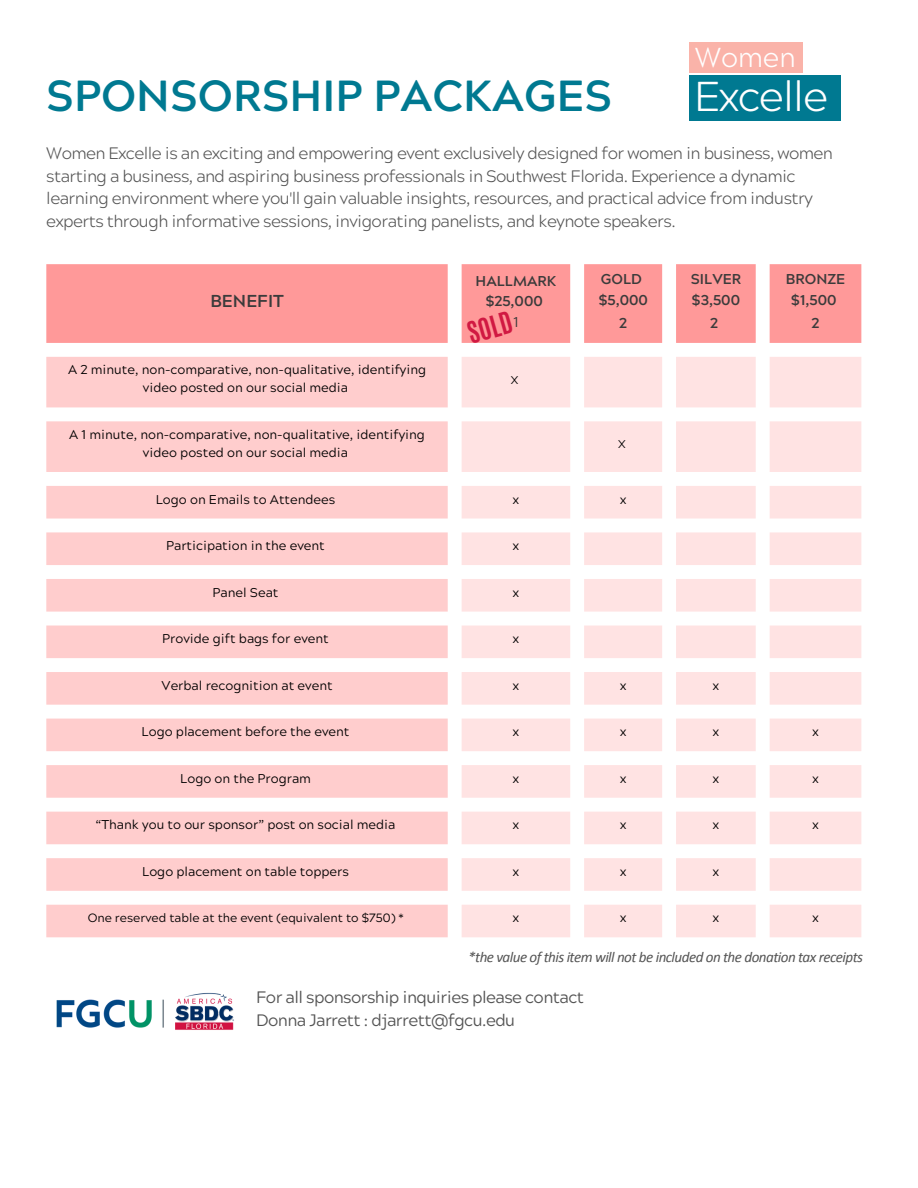
<style>
.page{position:relative;width:918px;height:1188px;background:#fff}
.page>*{position:absolute;margin:0;border:0;box-sizing:border-box;transform-origin:0 0}
.t1{font:700 43.5px "Acherus Grotesque";color:#007991}
.t2{font:300 41.7px "Acherus Grotesque";letter-spacing:-.035em;color:#fff}
.t3{font:300 27.45px "Acherus Grotesque";letter-spacing:-.01em;color:#fff}
.t4{font:700 25.35px "Antonio";color:#d11942}
.t5{font:700 17.25px "Acherus Grotesque";color:#3b3b3b}
.t6{font:300 16.5px/22.8px "Acherus Grotesque";letter-spacing:-.035em;color:#545454}
.t7{font:16.5px/22.5px "Acherus Grotesque";letter-spacing:-.035em;color:#545454}
.t8{font:italic 15px "Calibri";letter-spacing:-.035em;color:#545454}
.t9{font:700 14.25px "Acherus Grotesque";color:#3b3b3b}
.t10{font:14.25px "Acherus Grotesque";color:#3b3b3b}
.t11{font:12.75px/17.9px "Acherus Grotesque";color:#000;text-align:center}
.t12{font:12px "Acherus Grotesque";color:#000}
.t13{font:11.25px "Acherus Grotesque";color:#000}
</style>
<div class="page">
<svg style="left:46px;top:264px;width:815px;height:79px;background:#ffa0a0"></svg>
<svg style="left:46px;top:357px;width:402px;height:580px;fill:#ffcdcd"></svg>
<svg style="left:462px;top:357px;width:399px;height:580px;fill:#ffe3e3"></svg>
<img style="left:56px;top:992px;width:178px;height:38px">
<div style="left:690px;top:42px;width:113px;height:31px;background:#fab3a9"></div>
<div style="left:690px;top:75px;width:151px;height:45px;background:#007991"></div>
<p class="t3" style="left:695px;top:47px;width:102px">Women</p>
<p class="t2" style="left:694px;top:80px;width:135px">Excelle</p>
<p class="t1" style="left:46px;top:78px;width:567px">SPONSORSHIP PACKAGES</p>
<p class="t6" style="left:46px;top:144px;width:788px">Women Excelle is an exciting and empowering event exclusively designed for women in business, women starting a business, and aspiring business professionals in Southwest Florida. Experience a dynamic learning environment where you'll gain valuable insights, resources, and practical advice from industry experts through informative sessions, invigorating panelists, and keynote speakers.</p>
<p class="t5" style="left:210px;top:294px;width:75px">BENEFIT</p>
<p class="t9" style="left:476px;top:275px;width:82px">HALLMARK</p>
<p class="t9" style="left:486px;top:295px;width:59px">$25,000</p>
<p class="t10" style="left:513px;top:316px;width:7px">1</p>
<p class="t4" style="left:463px;top:317px;width:47px;rotate:-16deg">SOLD</p>
<p class="t9" style="left:601px;top:274px;width:43px">GOLD</p>
<p class="t9" style="left:599px;top:294px;width:51px">$5,000</p>
<p class="t9" style="left:619px;top:318px;width:9px">2</p>
<p class="t9" style="left:691px;top:274px;width:52px">SILVER</p>
<p class="t9" style="left:692px;top:294px;width:50px">$3,500</p>
<p class="t9" style="left:710px;top:318px;width:9px">2</p>
<p class="t9" style="left:786px;top:274px;width:61px">BRONZE</p>
<p class="t9" style="left:791px;top:294px;width:47px">$1,500</p>
<p class="t9" style="left:812px;top:318px;width:9px">2</p>
<p class="t11" style="left:68px;top:363px;width:360px">A 2 minute, non-comparative, non-qualitative, identifying video posted on our social media</p>
<p class="t13" style="left:511px;top:375px;width:9px">X</p>
<p class="t11" style="left:69px;top:427px;width:357px">A 1 minute, non-comparative, non-qualitative, identifying video posted on our social media</p>
<p class="t13" style="left:618px;top:440px;width:9px">X</p>
<p class="t11" style="left:156px;top:492px;width:181px">Logo on Emails to Attendees</p>
<p class="t11" style="left:513px;top:492px;width:8px">x</p>
<p class="t11" style="left:620px;top:492px;width:8px">x</p>
<p class="t11" style="left:166px;top:538px;width:160px">Participation in the event</p>
<p class="t11" style="left:513px;top:538px;width:8px">x</p>
<p class="t11" style="left:213px;top:585px;width:67px">Panel Seat</p>
<p class="t11" style="left:513px;top:585px;width:8px">x</p>
<p class="t11" style="left:162px;top:631px;width:168px">Provide gift bags for event</p>
<p class="t11" style="left:513px;top:631px;width:8px">x</p>
<p class="t11" style="left:162px;top:678px;width:173px">Verbal recognition at event</p>
<p class="t11" style="left:513px;top:678px;width:8px">x</p>
<p class="t11" style="left:620px;top:678px;width:8px">x</p>
<p class="t11" style="left:713px;top:678px;width:8px">x</p>
<p class="t11" style="left:142px;top:725px;width:209px">Logo placement before the event</p>
<p class="t11" style="left:513px;top:725px;width:8px">x</p>
<p class="t11" style="left:620px;top:725px;width:8px">x</p>
<p class="t11" style="left:713px;top:725px;width:8px">x</p>
<p class="t11" style="left:813px;top:725px;width:8px">x</p>
<p class="t11" style="left:180px;top:771px;width:132px">Logo on the Program</p>
<p class="t11" style="left:513px;top:771px;width:8px">x</p>
<p class="t11" style="left:620px;top:771px;width:8px">x</p>
<p class="t11" style="left:713px;top:771px;width:8px">x</p>
<p class="t11" style="left:813px;top:771px;width:8px">x</p>
<p class="t11" style="left:96px;top:818px;width:301px">“Thank you to our sponsor” post on social media</p>
<p class="t11" style="left:513px;top:818px;width:8px">x</p>
<p class="t11" style="left:620px;top:818px;width:8px">x</p>
<p class="t11" style="left:713px;top:818px;width:8px">x</p>
<p class="t11" style="left:813px;top:818px;width:8px">x</p>
<p class="t11" style="left:142px;top:864px;width:208px">Logo placement on table toppers</p>
<p class="t11" style="left:513px;top:864px;width:8px">x</p>
<p class="t11" style="left:620px;top:864px;width:8px">x</p>
<p class="t11" style="left:713px;top:864px;width:8px">x</p>
<p class="t12" style="left:88px;top:913px;width:317px">One reserved table at the event (equivalent to $750) *</p>
<p class="t11" style="left:513px;top:911px;width:8px">x</p>
<p class="t11" style="left:620px;top:911px;width:8px">x</p>
<p class="t11" style="left:713px;top:911px;width:8px">x</p>
<p class="t11" style="left:813px;top:911px;width:8px">x</p>
<p class="t8" style="left:468px;top:950px;width:396px">*the value of this item will not be included on the donation tax receipts</p>
<p class="t7" style="left:256px;top:989px;width:329px">For all sponsorship inquiries please contact<br>Donna Jarrett : djarrett@fgcu.edu</p>
</div>
